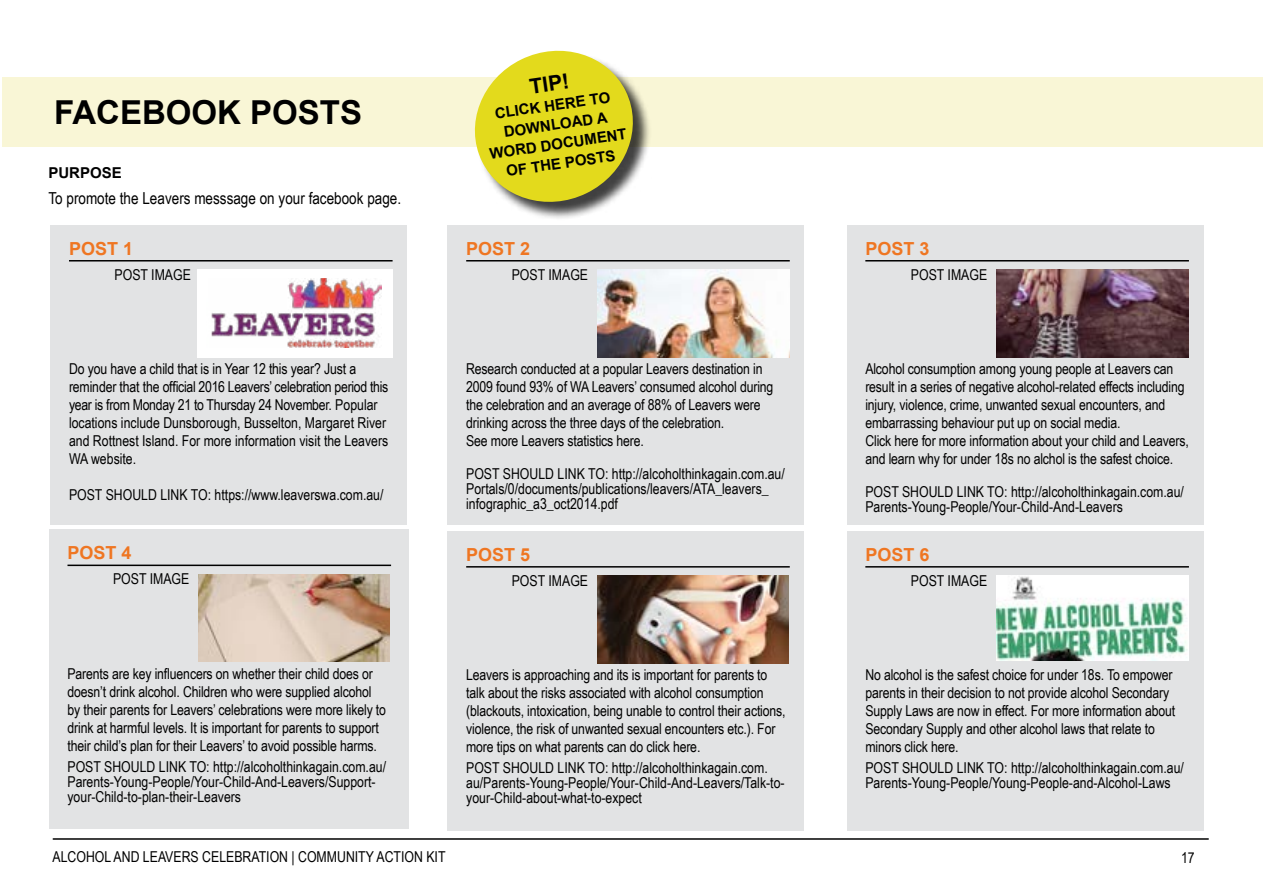
<style>
.page{position:relative;width:1263px;height:893px;background:#fff}
.page>*{position:absolute;margin:0;border:0;box-sizing:border-box;transform-origin:0 0}
.t1{font:700 33px "Arial";color:#000}
.t2{font:700 21px "Arial";color:#000}
.t3{font:700 18px "Arial";color:#ef7622}
.t4{font:16.5px "Arial Narrow";color:#000}
.t5{font:15px/18px "Arial Narrow";letter-spacing:-.01em;color:#000}
.t6{font:700 15px/19.5px "Arial";color:#000;text-align:center}
</style>
<div class="page">
<hr style="left:53px;top:838px;width:1155px;height:2px;background:#000">
<div style="left:2px;top:77px;width:1261px;height:70px;background:#f9f6d6"></div>
<div style="left:50px;top:225px;width:357px;height:299px;background:#e2e3e4"></div>
<hr style="left:69px;top:260px;width:324px;height:1px;background:#000">
<div style="left:197px;top:269px;width:196px;height:88px;background:#fff"></div>
<img style="left:211px;top:278px;width:170px;height:70px">
<div style="left:448px;top:225px;width:356px;height:299px;background:#e2e3e4"></div>
<hr style="left:466px;top:260px;width:324px;height:1px;background:#000">
<img style="left:597px;top:270px;width:193px;height:87px">
<div style="left:847px;top:225px;width:356px;height:299px;background:#e2e3e4"></div>
<hr style="left:865px;top:260px;width:324px;height:1px;background:#000">
<img style="left:996px;top:270px;width:192px;height:87px">
<div style="left:49px;top:530px;width:360px;height:299px;background:#e2e3e4"></div>
<hr style="left:67px;top:565px;width:324px;height:1px;background:#000">
<img style="left:198px;top:574px;width:192px;height:88px">
<div style="left:448px;top:531px;width:356px;height:299px;background:#e2e3e4"></div>
<hr style="left:466px;top:566px;width:324px;height:2px;background:#000">
<img style="left:597px;top:576px;width:191px;height:87px">
<div style="left:847px;top:531px;width:356px;height:299px;background:#e2e3e4"></div>
<hr style="left:865px;top:566px;width:324px;height:2px;background:#000">
<img style="left:996px;top:576px;width:193px;height:85px">
<div style="left:477px;top:52px;width:174px;height:168px;background:#000;opacity:.75"></div>
<svg style="left:474px;top:50px;width:170px;height:163px"></svg>
<h1 class="t1" style="left:54px;top:90px;width:310px">FACEBOOK POSTS</h1>
<p class="t6" style="left:48px;top:163px;width:75px">PURPOSE</p>
<p class="t4" style="left:48px;top:186px;width:354px">To promote the Leavers messsage on your facebook page.</p>
<h2 class="t2" style="left:528px;top:73px;width:41px;rotate:-8deg">TIP!</h2>
<p class="t6" style="left:483px;top:106px;width:140px;rotate:-8deg">CLICK HERE TO<br>DOWNLOAD A<br>WORD DOCUMENT<br>OF THE POSTS</p>
<p class="t3" style="left:69px;top:236px;width:66px">POST 1</p>
<p class="t3" style="left:466px;top:236px;width:66px">POST 2</p>
<p class="t3" style="left:865px;top:236px;width:66px">POST 3</p>
<p class="t5" style="left:115px;top:265px;width:78px">POST IMAGE</p>
<p class="t5" style="left:512px;top:265px;width:78px">POST IMAGE</p>
<p class="t5" style="left:911px;top:265px;width:78px">POST IMAGE</p>
<p class="t5" style="left:69px;top:359px;width:321px">Do you have a child that is in Year 12 this year? Just a reminder that the official 2016 Leavers’ celebration period this year is from Monday 21 to Thursday 24 November. Popular locations include Dunsborough, Busselton, Margaret River and Rottnest Island. For more information visit the Leavers WA website.</p>
<p class="t5" style="left:69px;top:485px;width:316px">POST SHOULD LINK TO: https://www.leaverswa.com.au/</p>
<p class="t5" style="left:466px;top:359px;width:309px">Research conducted at a popular Leavers destination in 2009 found 93% of WA Leavers’ consumed alcohol during the celebration and an average of 88% of Leavers were drinking across the three days of the celebration.<br>See more Leavers statistics here.</p>
<p class="t5" style="left:466px;top:466px;width:320px;line-height:15px">POST SHOULD LINK TO: http://alcoholthinkagain.com.au/<br>Portals/0/documents/publications/leavers/ATA_leavers_ infographic_a3_oct2014.pdf</p>
<p class="t5" style="left:865px;top:359px;width:325px">Alcohol consumption among young people at Leavers can result in a series of negative alcohol-related effects including injury, violence, crime, unwanted sexual encounters, and embarrassing behaviour put up on social media.<br>Click here for more information about your child and Leavers, and learn why for under 18s no alchol is the safest choice.</p>
<p class="t5" style="left:865px;top:484px;width:320px;line-height:15px">POST SHOULD LINK TO: http://alcoholthinkagain.com.au/<br>Parents-Young-People/Your-Child-And-Leavers</p>
<p class="t3" style="left:67px;top:541px;width:66px">POST 4</p>
<p class="t3" style="left:466px;top:542px;width:66px">POST 5</p>
<p class="t3" style="left:865px;top:542px;width:66px">POST 6</p>
<p class="t5" style="left:113px;top:570px;width:78px">POST IMAGE</p>
<p class="t5" style="left:512px;top:571px;width:78px">POST IMAGE</p>
<p class="t5" style="left:911px;top:571px;width:78px">POST IMAGE</p>
<p class="t5" style="left:67px;top:664px;width:320px">Parents are key influencers on whether their child does or doesn’t drink alcohol. Children who were supplied alcohol by their parents for Leavers’ celebrations were more likely to drink at harmful levels. It is important for parents to support their child’s plan for their Leavers’ to avoid possible harms.</p>
<p class="t5" style="left:67px;top:758px;width:320px;line-height:15px">POST SHOULD LINK TO: http://alcoholthinkagain.com.au/<br>Parents-Young-People/Your-Child-And-Leavers/Support&shy;your-Child-to-plan-their-Leavers</p>
<p class="t5" style="left:466px;top:665px;width:321px">Leavers is approaching and its is important for parents to talk about the risks associated with alcohol consumption (blackouts, intoxication, being unable to control their actions, violence, the risk of unwanted sexual encounters etc.). For more tips on what parents can do click here.</p>
<p class="t5" style="left:466px;top:760px;width:320px;line-height:15px">POST SHOULD LINK TO: http://alcoholthinkagain.com. au/Parents-Young-People/Your-Child-And-Leavers/Talk-to&shy;your-Child-about-what-to-expect</p>
<p class="t5" style="left:865px;top:665px;width:311px">No alcohol is the safest choice for under 18s. To empower parents in their decision to not provide alcohol Secondary Supply Laws are now in effect. For more information about Secondary Supply and other alcohol laws that relate to minors click here.</p>
<p class="t5" style="left:865px;top:760px;width:320px;line-height:15px">POST SHOULD LINK TO: http://alcoholthinkagain.com.au/<br>Parents-Young-People/Young-People-and-Alcohol-Laws</p>
<p class="t5" style="left:52px;top:848px;width:395px">ALCOHOL AND LEAVERS CELEBRATION | COMMUNITY ACTION KIT</p>
<p class="t5" style="left:1181px;top:848px;width:15px">17</p>
</div>
